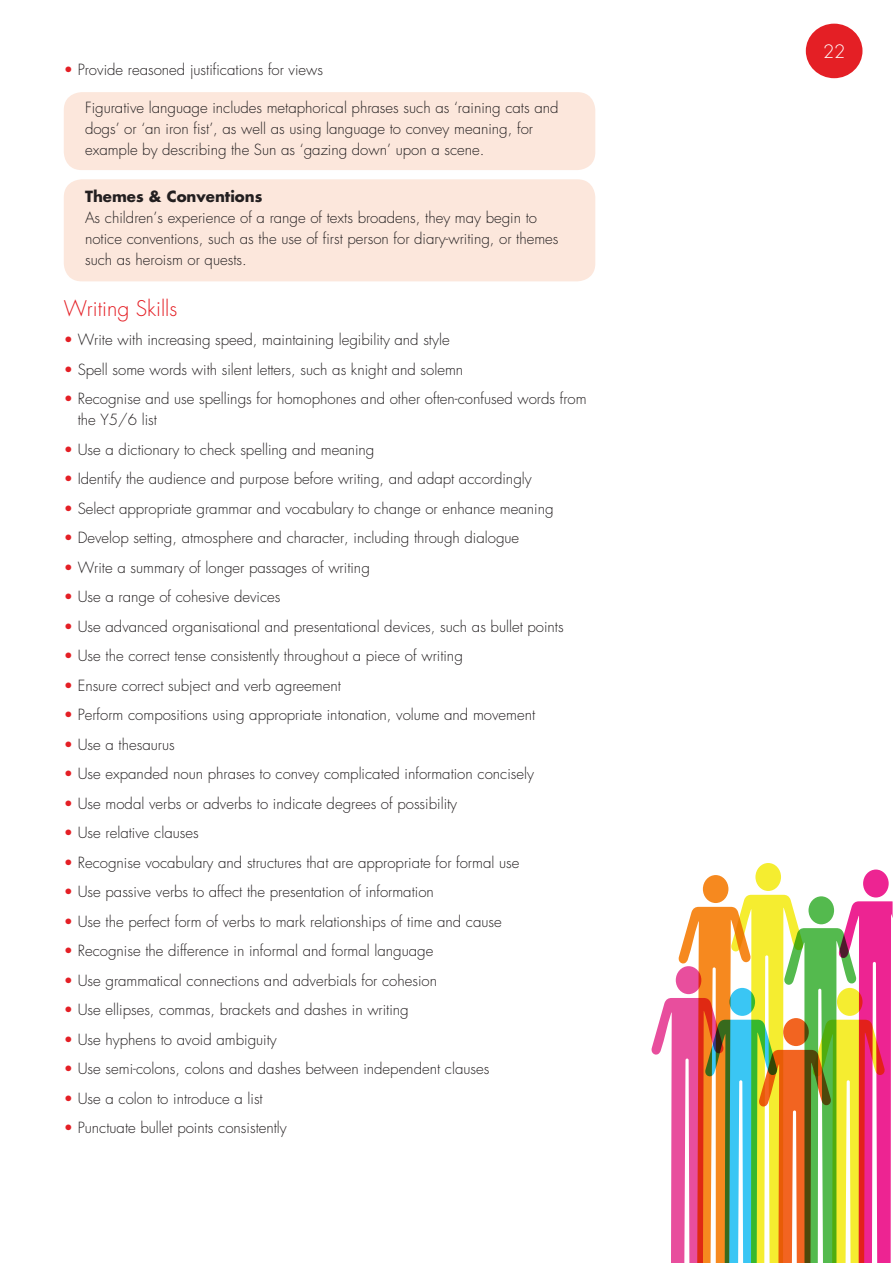
<style>
.page{position:relative;width:893px;height:1263px;background:#fff}
.page>*{position:absolute;margin:0;border:0;box-sizing:border-box;transform-origin:0 0}
.t1{font:300 21px "Futura";color:#e41f25}
.t2{font:300 18px "Futura";color:#fff}
.List_Paragraph{font:300 15px/21px "Futura";color:#231f20}
.s1{color:#e41f25}
.s2{font-weight:700}
</style>
<div class="page">
<div style="left:64px;top:92px;width:531px;height:78px;background:#fce7dc;border-radius:18px"></div>
<div style="left:64px;top:179px;width:531px;height:102px;background:#fce7dc;border-radius:18px"></div>
<div style="left:806px;top:24px;width:56px;height:54px;background:#e41f25;border-radius:50%"></div>
<svg style="left:651px;top:863px;width:242px;height:400px"></svg>
<p class="List_Paragraph" style="left:64px;top:60px;width:261px"><span class="s1">•</span> Provide reasoned justifications for views</p>
<p class="List_Paragraph" style="left:85px;top:98px;width:475px">Figurative language includes metaphorical phrases such as ‘raining cats and dogs’ or ‘an iron fist’, as well as using language to convey meaning, for example by describing the Sun as ‘gazing down’ upon a scene.</p>
<p class="List_Paragraph" style="left:85px;top:186px;width:475px"><span class="s2">Themes &amp; Conventions<br></span>As children’s experience of a range of texts broadens, they may begin to notice conventions, such as the use of first person for diary-writing, or themes such as heroism or quests.</p>
<p class="t1" style="left:64px;top:294px;width:115px">Writing Skills</p>
<p class="List_Paragraph" style="left:64px;top:329px;width:387px"><span class="s1">•</span> Write with increasing speed, maintaining legibility and style</p>
<p class="List_Paragraph" style="left:64px;top:359px;width:401px"><span class="s1">•</span> Spell some words with silent letters, such as knight and solemn</p>
<p class="List_Paragraph" style="left:78px;top:388px;width:510px;text-indent:-14px"><span class="s1">•</span> Recognise and use spellings for homophones and other often-confused words from the Y5/6 list</p>
<p class="List_Paragraph" style="left:64px;top:439px;width:312px"><span class="s1">•</span> Use a dictionary to check spelling and meaning</p>
<p class="List_Paragraph" style="left:64px;top:468px;width:469px"><span class="s1">•</span> Identify the audience and purpose before writing, and adapt accordingly</p>
<p class="List_Paragraph" style="left:64px;top:498px;width:491px"><span class="s1">•</span> Select appropriate grammar and vocabulary to change or enhance meaning</p>
<p class="List_Paragraph" style="left:64px;top:527px;width:457px"><span class="s1">•</span> Develop setting, atmosphere and character, including through dialogue</p>
<p class="List_Paragraph" style="left:64px;top:557px;width:308px"><span class="s1">•</span> Write a summary of longer passages of writing</p>
<p class="List_Paragraph" style="left:64px;top:586px;width:218px"><span class="s1">•</span> Use a range of cohesive devices</p>
<p class="List_Paragraph" style="left:64px;top:616px;width:501px"><span class="s1">•</span> Use advanced organisational and presentational devices, such as bullet points</p>
<p class="List_Paragraph" style="left:64px;top:645px;width:401px"><span class="s1">•</span> Use the correct tense consistently throughout a piece of writing</p>
<p class="List_Paragraph" style="left:64px;top:675px;width:279px"><span class="s1">•</span> Ensure correct subject and verb agreement</p>
<p class="List_Paragraph" style="left:64px;top:704px;width:473px"><span class="s1">•</span> Perform compositions using appropriate intonation, volume and movement</p>
<p class="List_Paragraph" style="left:64px;top:734px;width:112px"><span class="s1">•</span> Use a thesaurus</p>
<p class="List_Paragraph" style="left:64px;top:763px;width:472px"><span class="s1">•</span> Use expanded noun phrases to convey complicated information concisely</p>
<p class="List_Paragraph" style="left:64px;top:793px;width:395px"><span class="s1">•</span> Use modal verbs or adverbs to indicate degrees of possibility</p>
<p class="List_Paragraph" style="left:64px;top:822px;width:136px"><span class="s1">•</span> Use relative clauses</p>
<p class="List_Paragraph" style="left:64px;top:852px;width:457px"><span class="s1">•</span> Recognise vocabulary and structures that are appropriate for formal use</p>
<p class="List_Paragraph" style="left:64px;top:881px;width:372px"><span class="s1">•</span> Use passive verbs to affect the presentation of information</p>
<p class="List_Paragraph" style="left:64px;top:911px;width:439px"><span class="s1">•</span> Use the perfect form of verbs to mark relationships of time and cause</p>
<p class="List_Paragraph" style="left:64px;top:940px;width:371px"><span class="s1">•</span> Recognise the difference in informal and formal language</p>
<p class="List_Paragraph" style="left:64px;top:970px;width:375px"><span class="s1">•</span> Use grammatical connections and adverbials for cohesion</p>
<p class="List_Paragraph" style="left:64px;top:999px;width:346px"><span class="s1">•</span> Use ellipses, commas, brackets and dashes in writing</p>
<p class="List_Paragraph" style="left:64px;top:1029px;width:215px"><span class="s1">•</span> Use hyphens to avoid ambiguity</p>
<p class="List_Paragraph" style="left:64px;top:1058px;width:427px"><span class="s1">•</span> Use semi-colons, colons and dashes between independent clauses</p>
<p class="List_Paragraph" style="left:64px;top:1088px;width:200px"><span class="s1">•</span> Use a colon to introduce a list</p>
<p class="List_Paragraph" style="left:64px;top:1117px;width:225px"><span class="s1">•</span> Punctuate bullet points consistently</p>
<p class="t2" style="left:823px;top:40px;width:24px">22</p>
</div>
